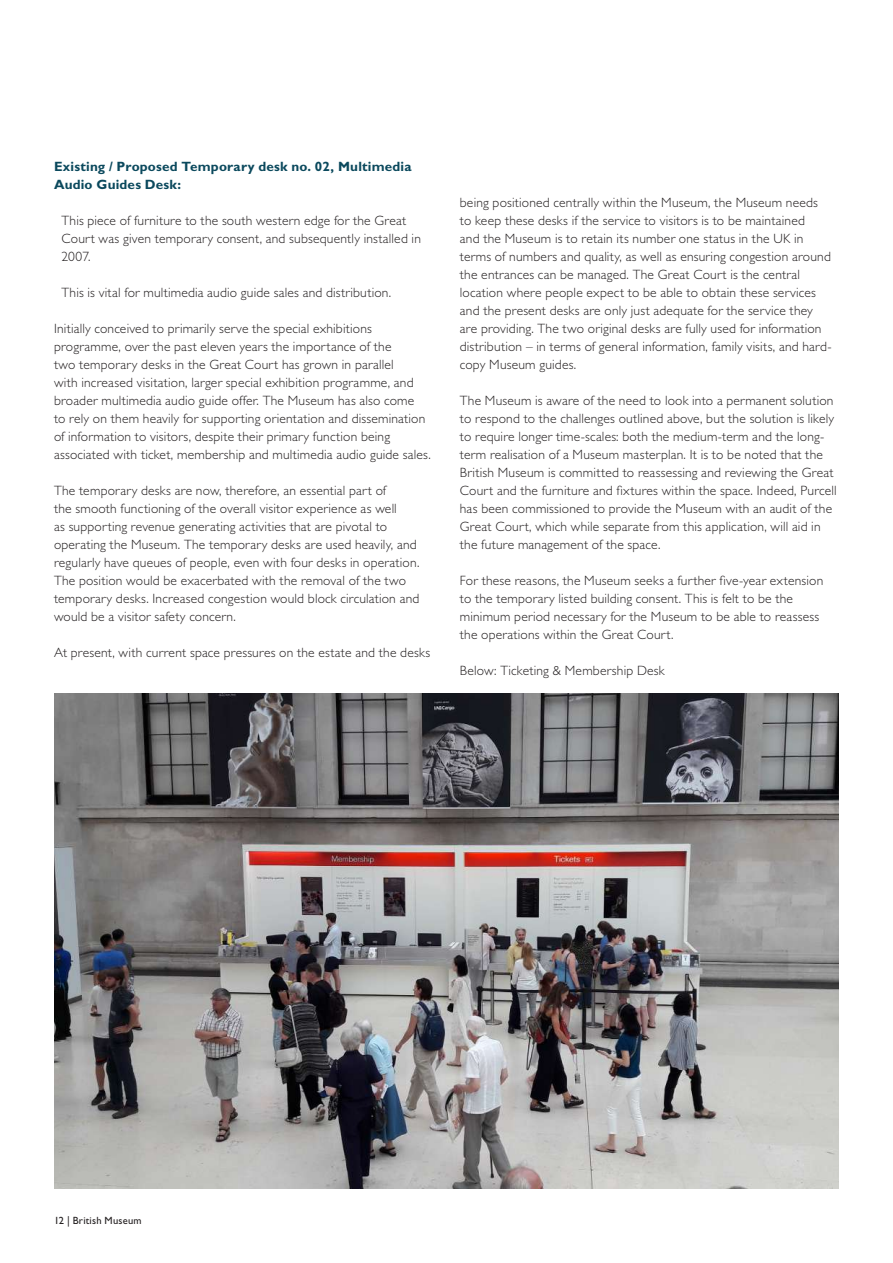
<style>
.page{position:relative;width:893px;height:1263px;background:#fff}
.page>*{position:absolute;margin:0;border:0;box-sizing:border-box;transform-origin:0 0}
.t1{font:300 13.5px/18px "Gill Sans Std";letter-spacing:.015em;color:#231f20}
.t2{font:700 13.5px/18px "Gill Sans Std";letter-spacing:.015em;color:#0b495d}
.t3{font:10.5px "Gill Sans Std";letter-spacing:.025em;color:#231f20}
</style>
<div class="page">
<img style="left:54px;top:693px;width:785px;height:495px">
<p class="t2" style="left:54px;top:158px;width:359px">Existing / Proposed Temporary desk no. 02, Multimedia<br>Audio Guides Desk:</p>
<p class="t1" style="left:62px;top:212px;width:361px">This piece of furniture to the south western edge for the Great<br>Court was given temporary consent, and subsequently installed in<br>2007.</p>
<p class="t1" style="left:62px;top:284px;width:331px">This is vital for multimedia audio guide sales and distribution.</p>
<p class="t1" style="left:54px;top:320px;width:378px">Initially conceived to primarily serve the special exhibitions programme, over the past eleven years the importance of the<br>two temporary desks in the Great Court has grown in parallel<br>with increased visitation, larger special exhibition programme, and broader multimedia audio guide offer. The Museum has also come<br>to rely on them heavily for supporting orientation and dissemination of information to visitors, despite their primary function being associated with ticket, membership and multimedia audio guide sales.</p>
<p class="t1" style="left:54px;top:482px;width:367px">The temporary desks are now, therefore, an essential part of<br>the smooth functioning of the overall visitor experience as well<br>as supporting revenue generating activities that are pivotal to operating the Museum. The temporary desks are used heavily, and regularly have queues of people, even with four desks in operation.<br>The position would be exacerbated with the removal of the two temporary desks. Increased congestion would block circulation and would be a visitor safety concern.</p>
<p class="t1" style="left:54px;top:644px;width:378px">At present, with current space pressures on the estate and the desks</p>
<p class="t1" style="left:460px;top:194px;width:373px">being positioned centrally within the Museum, the Museum needs to keep these desks if the service to visitors is to be maintained<br>and the Museum is to retain its number one status in the UK in terms of numbers and quality, as well as ensuring congestion around the entrances can be managed. The Great Court is the central location where people expect to be able to obtain these services and the present desks are only just adequate for the service they are providing. The two original desks are fully used for information distribution – in terms of general information, family visits, and hard&shy;copy Museum guides.</p>
<p class="t1" style="left:460px;top:392px;width:378px">The Museum is aware of the need to look into a permanent solution to respond to the challenges outlined above, but the solution is likely to require longer time-scales: both the medium-term and the long&shy;term realisation of a Museum masterplan. It is to be noted that the British Museum is committed to reassessing and reviewing the Great Court and the furniture and fixtures within the space. Indeed, Purcell has been commissioned to provide the Museum with an audit of the Great Court, which while separate from this application, will aid in the future management of the space.</p>
<p class="t1" style="left:460px;top:572px;width:365px">For these reasons, the Museum seeks a further five-year extension to the temporary listed building consent. This is felt to be the minimum period necessary for the Museum to be able to reassess the operations within the Great Court.</p>
<p class="t1" style="left:460px;top:662px;width:206px">Below: Ticketing &amp; Membership Desk</p>
<p class="t3" style="left:54px;top:1215px;width:89px">12 | British Museum</p>
</div>
